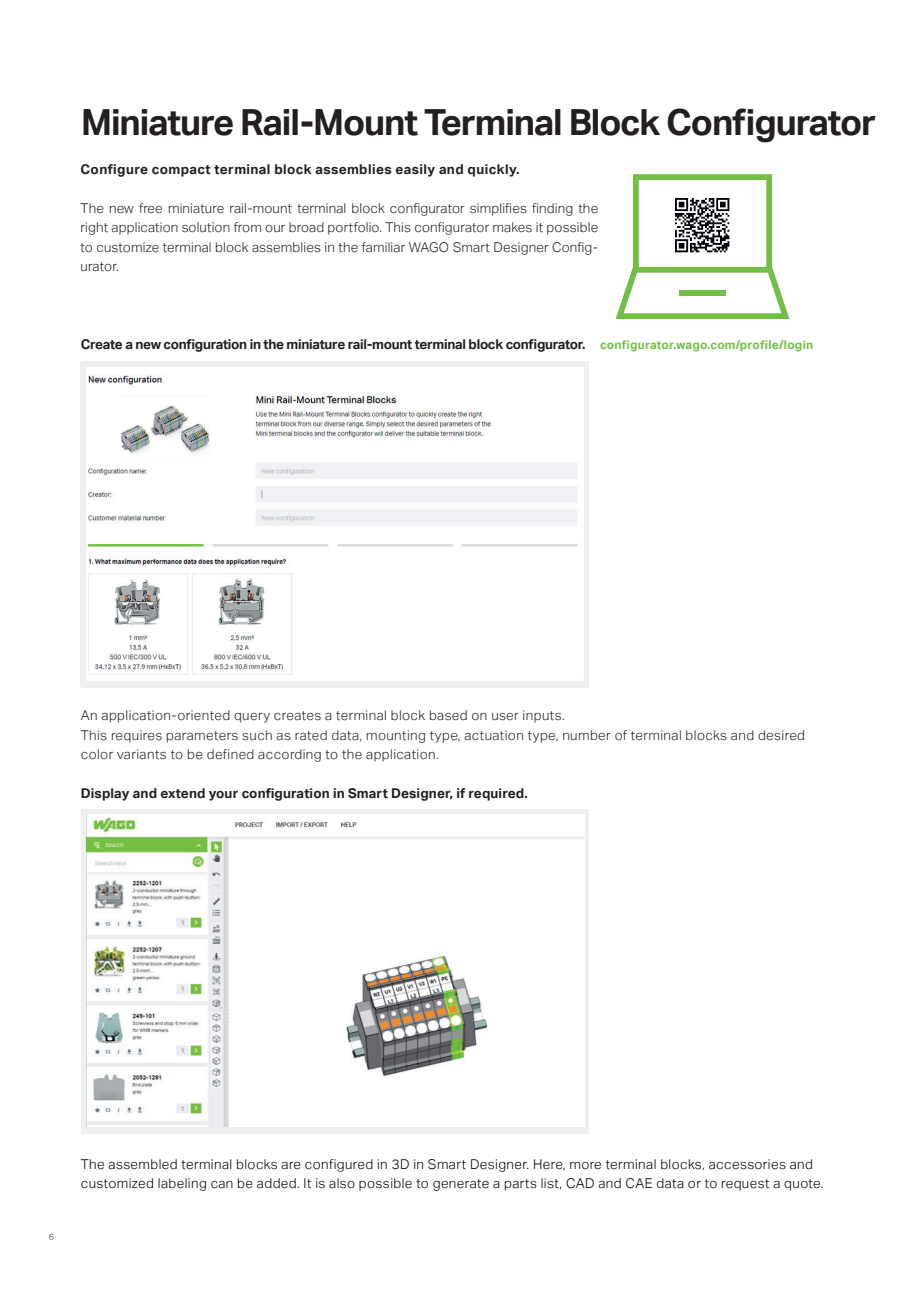
<style>
.page{position:relative;width:919px;height:1289px;background:#fff}
.page>*{position:absolute;margin:0;border:0;box-sizing:border-box;transform-origin:0 0}
.Headline_1_Black{font:700 36px "Aktiv Grotesk";letter-spacing:-.03em;color:#231f20}
.Body_Copy{font:300 13.5px/19.5px "Aktiv Grotesk";letter-spacing:.01em;color:#231f20;text-align:justify}
.Subhead_White{font:300 13.5px/19.5px "Aktiv Grotesk";letter-spacing:.03em;color:#231f20}
.Subhead_White-2{font:300 13.5px/19.5px "Aktiv Grotesk";letter-spacing:.03em;color:#000}
.Body_Copy-2{font:700 13.5px "Aktiv Grotesk";letter-spacing:-.02em;color:#231f20}
.Body_Copy-3{font:700 13.5px "Aktiv Grotesk";letter-spacing:.01em;color:#231f20}
.Subhead{font:700 13.5px "Aktiv Grotesk";letter-spacing:.03em;color:#231f20}
.Subhead-2{font:700 12px "Aktiv Grotesk";letter-spacing:.02em;color:#71bf44}
.t1{font:300 9px "Aktiv Grotesk";color:#4e4e5d}
</style>
<div class="page">
<div style="left:80px;top:361px;width:508px;height:327px;background:#edeff0"></div>
<img style="left:86px;top:367px;width:497px;height:314px">
<div style="left:81px;top:809px;width:508px;height:324px;background:#edeff0"></div>
<img style="left:87px;top:814px;width:497px;height:312px">
<svg style="left:615px;top:174px;width:174px;height:145px"></svg>
<p class="Headline_1_Black" style="left:81px;top:101px;width:796px">Miniature Rail-Mount Terminal Block Configurator</p>
<p class="Subhead" style="left:81px;top:161px;width:440px">Configure compact terminal block assemblies easily and quickly.</p>
<p class="Body_Copy" style="left:81px;top:198px;width:519px">The new free miniature rail-mount terminal block configurator simplifies finding the right application solution from our broad portfolio. This configurator makes it possible to customize terminal block assemblies in the familiar WAGO Smart Designer Config&shy;urator.</p>
<p class="Body_Copy-2" style="left:81px;top:337px;width:506px">Create a new configuration in the miniature rail-mount terminal block configurator.</p>
<p class="Subhead-2" style="left:600px;top:338px;width:215px">configurator.wago.com/profile/login</p>
<p class="Subhead_White" style="left:81px;top:705px;width:725px">An application-oriented query creates a terminal block based on user inputs.<br>This requires parameters such as rated data, mounting type, actuation type, number of terminal blocks and desired color variants to be defined according to the application.</p>
<p class="Body_Copy-3" style="left:81px;top:785px;width:448px">Display and extend your configuration in Smart Designer, if required.</p>
<p class="t1" style="left:49px;top:1231px;width:7px">6</p>
<p class="Subhead_White-2" style="left:81px;top:1154px;width:744px">The assembled terminal blocks are configured in 3D in Smart Designer. Here, more terminal blocks, accessories and customized labeling can be added. It is also possible to generate a parts list, CAD and CAE data or to request a quote.</p>
</div>
